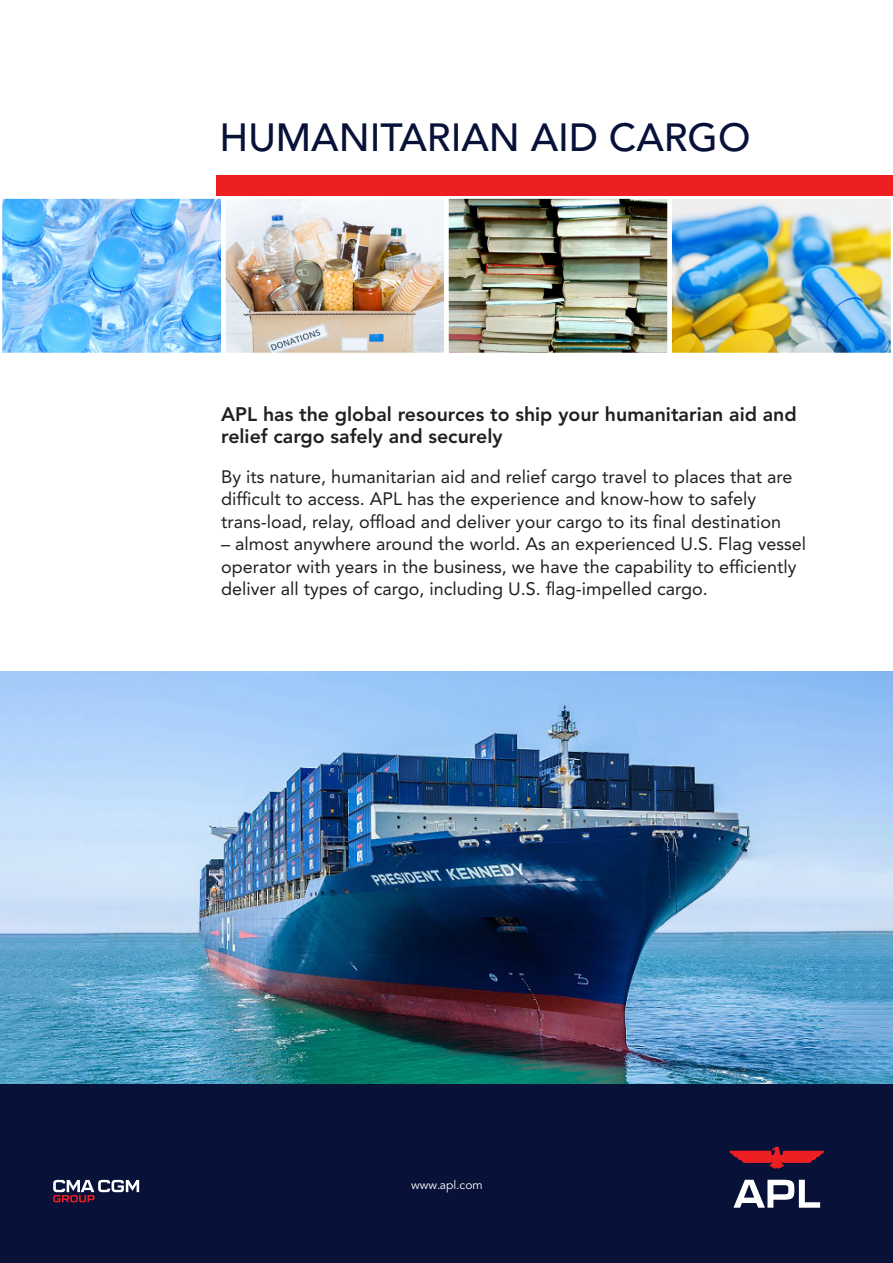
<style>
.page{position:relative;width:893px;height:1263px;background:#fff}
.page>*{position:absolute;margin:0;border:0;box-sizing:border-box;transform-origin:0 0}
.t1{font:500 39px "Avenir LT Std";color:#081138}
.Body_Head{font:800 19.5px/22.5px "Avenir LT Std";color:#231f20}
.t2{font:18px/22.5px "Avenir LT Std";color:#231f20}
.t3{font:12px "Avenir LT Std";color:#fff}
</style>
<div class="page">
<img style="left:0;top:672px;width:893px;height:412px">
<img style="left:226px;top:199px;width:441px;height:153px">
<div style="left:221px;top:194px;width:228px;height:163px;border:4px solid #fff"></div>
<svg style="left:2px;top:194px;width:223px;height:163px;background:#86c8f9"></svg>
<div style="left:444px;top:194px;width:228px;height:163px;border:4px solid #fff"></div>
<img style="left:667px;top:196px;width:224px;height:161px">
<div style="left:217px;top:175px;width:676px;height:21px;background:#ee1f23"></div>
<div style="left:0;top:1084px;width:893px;height:179px;background:#081138"></div>
<svg style="left:53px;top:1180px;width:86px;height:22px"></svg>
<svg style="left:733px;top:1180px;width:87px;height:28px"></svg>
<svg style="left:729px;top:1147px;width:95px;height:22px"></svg>
<p class="t1" style="left:220px;top:115px;width:532px">HUMANITARIAN AID CARGO</p>
<p class="Body_Head" style="left:221px;top:403px;width:577px">APL has the global resources to ship your humanitarian aid and relief cargo safely and securely</p>
<p class="t2" style="left:221px;top:465px;width:573px">By its nature, humanitarian aid and relief cargo travel to places that are difficult to access. APL has the experience and know-how to safely trans-load, relay, offload and deliver your cargo to its final destination</p>
<p class="t2" style="left:221px;top:533px;width:586px">– almost anywhere around the world. As an experienced U.S. Flag vessel operator with years in the business, we have the capability to efficiently deliver all types of cargo, including U.S. flag-impelled cargo.</p>
<p class="t3" style="left:411px;top:1178px;width:73px">www.apl.com</p>
</div>
